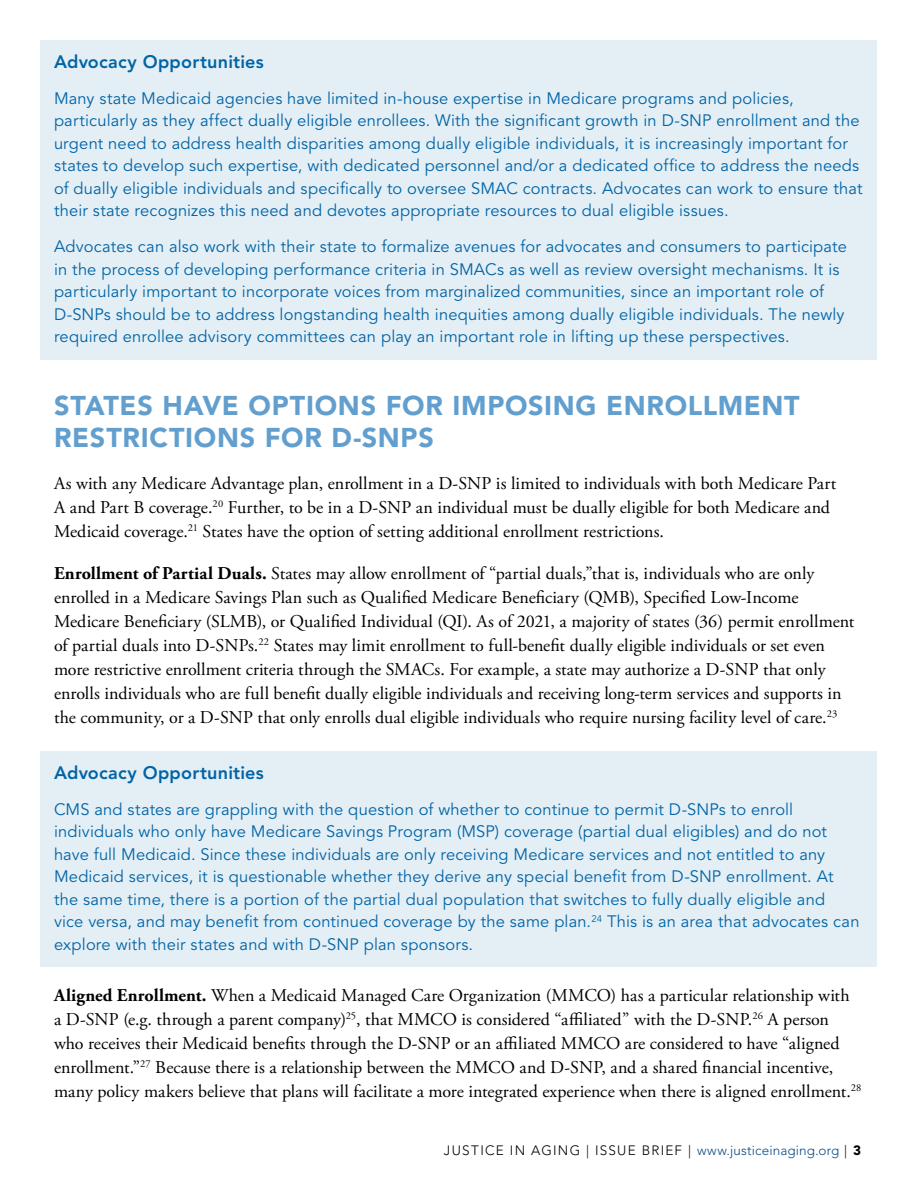
<style>
.page{position:relative;width:918px;height:1188px;background:#fff}
.page>*{position:absolute;margin:0;border:0;box-sizing:border-box;transform-origin:0 0}
.HEADER_2{font:900 27px/32.4px "Avenir LT Std";letter-spacing:.025em;color:#629fce}
.BODY_STYLE{font:18px/24px "Adobe Garamond Pro";color:#000}
.Example{font:800 18px "Avenir LT Std";letter-spacing:.015em;color:#0164a6}
.Example_text{font:16.5px/22.5px "Avenir LT Std";letter-spacing:.01em;color:#0164a6}
.t1{font:300 13.5px "Avenir LT Std";letter-spacing:.08em;color:#000}
.s1{font-weight:700}
.s2{color:#0a4d85}
.s3{font-weight:900}
</style>
<div class="page">
<div style="left:40px;top:40px;width:838px;height:320px;background:#e4eff5"></div>
<div style="left:40px;top:752px;width:838px;height:215px;background:#e4eff5"></div>
<p class="Example" style="left:54px;top:51px;width:211px">Advocacy Opportunities</p>
<p class="Example_text" style="left:54px;top:87px;width:810px">Many state Medicaid agencies have limited in-house expertise in Medicare programs and policies, particularly as they affect dually eligible enrollees. With the significant growth in D-SNP enrollment and the urgent need to address health disparities among dually eligible individuals, it is increasingly important for states to develop such expertise, with dedicated personnel and/or a dedicated office to address the needs of dually eligible individuals and specifically to oversee SMAC contracts. Advocates can work to ensure that their state recognizes this need and devotes appropriate resources to dual eligible issues.</p>
<p class="Example_text" style="left:54px;top:236px;width:794px">Advocates can also work with their state to formalize avenues for advocates and consumers to participate in the process of developing performance criteria in SMACs as well as review oversight mechanisms. It is particularly important to incorporate voices from marginalized communities, since an important role of D-SNPs should be to address longstanding health inequities among dually eligible individuals. The newly required enrollee advisory committees can play an important role in lifting up these perspectives.</p>
<p class="HEADER_2" style="left:54px;top:389px;width:747px">STATES HAVE OPTIONS FOR IMPOSING ENROLLMENT<br>RESTRICTIONS FOR D-SNPS</p>
<p class="BODY_STYLE" style="left:54px;top:472px;width:784px">As with any Medicare Advantage plan, enrollment in a D-SNP is limited to individuals with both Medicare Part<br>A and Part B coverage.<sup>20</sup> Further, to be in a D-SNP an individual must be dually eligible for both Medicare and<br>Medicaid coverage.<sup>21</sup> States have the option of setting additional enrollment restrictions.</p>
<p class="BODY_STYLE" style="left:54px;top:561px;width:802px"><span class="s1">Enrollment of Partial Duals.</span> States may allow enrollment of “partial duals,”that is, individuals who are only enrolled in a Medicare Savings Plan such as Qualified Medicare Beneficiary (QMB), Specified Low-Income Medicare Beneficiary (SLMB), or Qualified Individual (QI). As of 2021, a majority of states (36) permit enrollment of partial duals into D-SNPs.<sup>22</sup> States may limit enrollment to full-benefit dually eligible individuals or set even more restrictive enrollment criteria through the SMACs. For example, a state may authorize a D-SNP that only enrolls individuals who are full benefit dually eligible individuals and receiving long-term services and supports in the community, or a D-SNP that only enrolls dual eligible individuals who require nursing facility level of care.<sup>23</sup></p>
<p class="Example" style="left:54px;top:762px;width:211px">Advocacy Opportunities</p>
<p class="Example_text" style="left:54px;top:798px;width:807px">CMS and states are grappling with the question of whether to continue to permit D-SNPs to enroll individuals who only have Medicare Savings Program (MSP) coverage (partial dual eligibles) and do not have full Medicaid. Since these individuals are only receiving Medicare services and not entitled to any Medicaid services, it is questionable whether they derive any special benefit from D-SNP enrollment. At the same time, there is a portion of the partial dual population that switches to fully dually eligible and<br>vice versa, and may benefit from continued coverage by the same plan.<sup>24</sup> This is an area that advocates can explore with their states and with D-SNP plan sponsors.</p>
<p class="BODY_STYLE" style="left:54px;top:984px;width:809px"><span class="s1">Aligned Enrollment.</span> When a Medicaid Managed Care Organization (MMCO) has a particular relationship with<br>a D-SNP (e.g. through a parent company)<sup>25</sup>, that MMCO is considered “affiliated” with the D-SNP.<sup>26</sup> A person who receives their Medicaid benefits through the D-SNP or an affiliated MMCO are considered to have “aligned enrollment.”<sup>27</sup> Because there is a relationship between the MMCO and D-SNP, and a shared financial incentive, many policy makers believe that plans will facilitate a more integrated experience when there is aligned enrollment.<sup>28</sup></p>
<p class="t1" style="left:444px;top:1142px;width:419px">JUSTICE IN AGING | ISSUE BRIEF | <span class="s2">www.justiceinaging.org</span> | <span class="s3">3</span></p>
</div>
